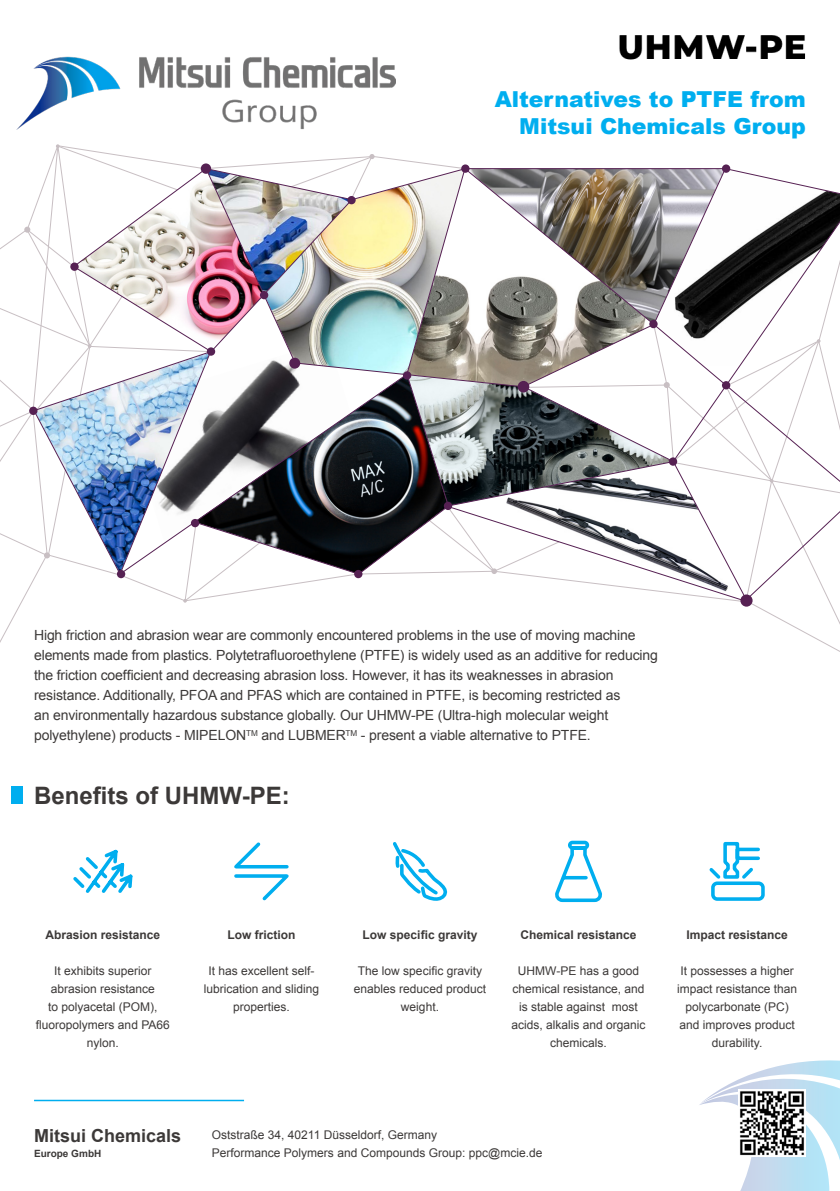
<style>
.page{position:relative;width:840px;height:1191px;background:#fff}
.page>*{position:absolute;margin:0;border:0;box-sizing:border-box;transform-origin:0 0}
.t1{font:700 24px "Arial";color:#3c3938}
.t2{font:900 22px/26.4px "Arial";color:#00aeef;text-align:right}
.t3{font:700 18px "Arial";color:#3c3938}
.t4{font:14px/20px "Arial";letter-spacing:-.01em;color:#3c3938}
.t5{font:12px/18px "Arial";color:#3c3938;text-align:center}
.t6{font:700 12px "Arial";color:#3c3938}
.t7{font:700 10px "Arial";color:#3c3938}
</style>
<div class="page">
<svg style="left:699px;top:1060px;width:140px;height:131px"></svg>
<img style="left:16px;top:56px;width:379px;height:74px">
<hr style="left:34px;top:1099px;width:210px;height:2px;background:#00aeef">
<div style="left:11px;top:786px;width:12px;height:18px;background:#00aeef"></div>
<svg style="left:393px;top:842px;width:55px;height:59px"></svg>
<img style="left:738px;top:1089px;width:67px;height:68px">
<img style="left:619px;top:35px;width:186px;height:25px">
<svg style="left:73px;top:849px;width:60px;height:44px"></svg>
<svg style="left:234px;top:842px;width:55px;height:59px"></svg>
<svg style="left:555px;top:840px;width:47px;height:63px"></svg>
<svg style="left:709px;top:841px;width:56px;height:60px"></svg>
<svg style="left:0;top:144px;width:839px;height:508px"></svg>
<img style="left:72px;top:167px;width:767px;height:434px">
<p class="t2" style="left:494px;top:85px;width:312px">Alternatives to PTFE from<br>Mitsui Chemicals Group</p>
<p class="t4" style="left:34px;top:625px;width:625px">High friction and abrasion wear are commonly encountered problems in the use of moving machine elements made from plastics. Polytetrafluoroethylene (PTFE) is widely used as an additive for reducing the friction coefficient and decreasing abrasion loss. However, it has its weaknesses in abrasion resistance. Additionally, PFOA and PFAS which are contained in PTFE, is becoming restricted as<br>an environmentally hazardous substance globally. Our UHMW-PE (Ultra-high molecular weight polyethylene) products - MIPELON<sup>TM</sup> and LUBMER<sup>TM</sup> - present a viable alternative to PTFE.</p>
<p class="t1" style="left:34px;top:780px;width:257px">Benefits of UHMW-PE:</p>
<p class="t6" style="left:45px;top:927px;width:116px">Abrasion resistance</p>
<p class="t5" style="left:36px;top:962px;width:135px">It exhibits superior abrasion resistance<br>to polyacetal (POM), fluoropolymers and PA66 nylon.</p>
<p class="t6" style="left:227px;top:927px;width:70px">Low friction</p>
<p class="t5" style="left:203px;top:962px;width:117px">It has excellent self&shy;lubrication and sliding properties.</p>
<p class="t6" style="left:362px;top:927px;width:116px">Low specific gravity</p>
<p class="t5" style="left:353px;top:962px;width:134px">The low specific gravity enables reduced product weight.</p>
<p class="t6" style="left:520px;top:927px;width:118px">Chemical resistance</p>
<p class="t5" style="left:511px;top:962px;width:136px">UHMW-PE has a good chemical resistance, and is stable against most acids, alkalis and organic chemicals.</p>
<p class="t3" style="left:34px;top:1124px;width:149px">Mitsui Chemicals</p>
<p class="t7" style="left:34px;top:1146px;width:69px">Europe GmbH</p>
<p class="t5" style="left:212px;top:1125px;width:227px">Oststraße 34, 40211 Düsseldorf, Germany</p>
<p class="t5" style="left:212px;top:1143px;width:332px">Performance Polymers and Compounds Group: ppc@mcie.de</p>
<p class="t6" style="left:686px;top:927px;width:103px">Impact resistance</p>
<p class="t5" style="left:676px;top:962px;width:122px">It possesses a higher impact resistance than polycarbonate (PC) and improves product durability.</p>
</div>
